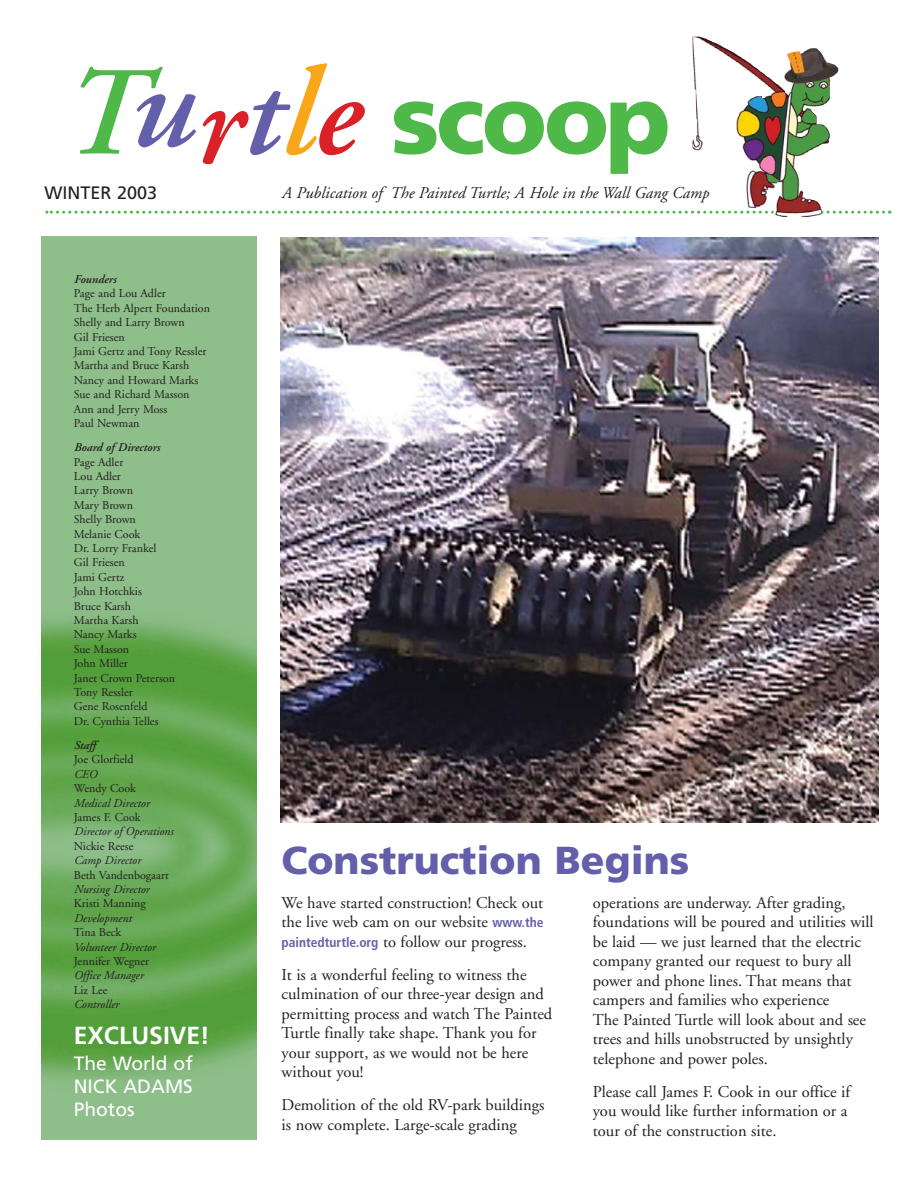
<style>
.page{position:relative;width:918px;height:1188px;background:#fff}
.page>*{position:absolute;margin:0;border:0;box-sizing:border-box;transform-origin:0 0}
.t1{font:900 97.5px "Frutiger";letter-spacing:-.035em;color:#4eb848}
.t2{font:900 39px "Frutiger";color:#635faa}
.t3{font:700 24.75px "Frutiger";color:#fff}
.t4{font:19.2px/23.1px "Frutiger";color:#fff;text-align:justify}
.t5{font:18px "Frutiger";color:#231f20}
.t6{font:16.5px/19.5px "Adobe Garamond";color:#231f20}
.t7{font:italic 16.5px "Adobe Garamond";color:#231f20}
.t8{font:12px/14.4px "Adobe Garamond";color:#231f20}
.t9{font:italic 12px "Adobe Garamond";color:#231f20}
.t10{font:italic 600 12px "Adobe Garamond";color:#231f20}
.s1{font-family:"Adobe Garamond";font-weight:600;font-style:italic;font-size:126px}
.s2{font-family:"Adobe Garamond";font-weight:600;font-style:italic;font-size:126px;color:#635faa}
.s3{font-family:"Adobe Garamond";font-weight:600;font-style:italic;font-size:126px;color:#da2128}
.s4{font-family:"Adobe Garamond";font-weight:600;font-style:italic;font-size:126px;color:#faa61a}
.s5{font-family:"Frutiger";font-weight:700;font-stretch:condensed;font-size:13.5px;color:#635faa}
</style>
<div class="page">
<img style="left:42px;top:236px;width:214px;height:903px">
<img style="left:280px;top:237px;width:599px;height:585px">
<svg style="left:45px;top:211px;width:846px;height:3px"></svg>
<img style="left:692px;top:37px;width:146px;height:180px">
<h1 class="t1" style="left:58px;top:80px;width:614px"><span class="s1">T</span><span class="s2">u</span><span class="s3">r</span><span class="s2">t</span><span class="s4">l</span><span class="s3">e</span> scoop</h1>
<p class="t5" style="left:45px;top:186px;width:114px">WINTER 2003</p>
<p class="t7" style="left:282px;top:186px;width:429px">A Publication of The Painted Turtle; A Hole in the Wall Gang Camp</p>
<p class="t10" style="left:74px;top:274px;width:44px">Founders</p>
<p class="t8" style="left:74px;top:288px;width:138px">Page and Lou Adler<br>The Herb Alpert Foundation<br>Shelly and Larry Brown<br>Gil Friesen<br>Jami Gertz and Tony Ressler<br>Martha and Bruce Karsh<br>Nancy and Howard Marks<br>Sue and Richard Masson<br>Ann and Jerry Moss<br>Paul Newman</p>
<p class="t10" style="left:74px;top:443px;width:88px">Board of Directors</p>
<p class="t8" style="left:74px;top:456px;width:103px">Page Adler<br>Lou Adler<br>Larry Brown<br>Mary Brown<br>Shelly Brown<br>Melanie Cook<br>Dr. Lorry Frankel<br>Gil Friesen<br>Jami Gertz<br>John Hotchkis<br>Bruce Karsh<br>Martha Karsh<br>Nancy Marks<br>Sue Masson<br>John Miller<br>Janet Crown Peterson<br>Tony Ressler<br>Gene Rosenfeld<br>Dr. Cynthia Telles</p>
<p class="t10" style="left:74px;top:740px;width:23px">Staff</p>
<p class="t8" style="left:74px;top:753px;width:61px">Joe Glorfield</p>
<p class="t9" style="left:74px;top:769px;width:25px">CEO</p>
<p class="t8" style="left:74px;top:782px;width:64px">Wendy Cook</p>
<p class="t9" style="left:74px;top:798px;width:77px">Medical Director</p>
<p class="t8" style="left:74px;top:811px;width:68px">James F. Cook</p>
<p class="t9" style="left:74px;top:827px;width:101px">Director of Operations</p>
<p class="t8" style="left:74px;top:840px;width:61px">Nickie Reese</p>
<p class="t9" style="left:74px;top:855px;width:69px">Camp Director</p>
<p class="t8" style="left:74px;top:869px;width:96px">Beth Vandenbogaart</p>
<p class="t9" style="left:74px;top:884px;width:77px">Nursing Director</p>
<p class="t8" style="left:74px;top:897px;width:74px">Kristi Manning</p>
<p class="t9" style="left:74px;top:913px;width:59px">Development</p>
<p class="t8" style="left:74px;top:926px;width:49px">Tina Beck</p>
<p class="t9" style="left:74px;top:942px;width:83px">Volunteer Director</p>
<p class="t8" style="left:74px;top:955px;width:77px">Jennifer Wegner</p>
<p class="t9" style="left:74px;top:971px;width:71px">Office Manager</p>
<p class="t8" style="left:74px;top:984px;width:35px">Liz Lee</p>
<p class="t9" style="left:74px;top:999px;width:47px">Controller</p>
<h3 class="t3" style="left:74px;top:1026px;width:138px">EXCLUSIVE!</h3>
<p class="t4" style="left:74px;top:1053px;width:121px">The World of NICK ADAMS Photos</p>
<h2 class="t2" style="left:282px;top:844px;width:409px">Construction Begins</h2>
<p class="t6" style="left:282px;top:894px;width:263px;text-align:justify">We have started construction! Check out the live web cam on our website <span class="s5">www.the paintedturtle.org</span> to follow our progress.</p>
<p class="t6" style="left:282px;top:966px;width:272px">It is a wonderful feeling to witness the culmination of our three-year design and permitting process and watch The Painted Turtle finally take shape. Thank you for your support, as we would not be here without you!</p>
<p class="t6" style="left:282px;top:1097px;width:264px">Demolition of the old RV-park buildings is now complete. Large-scale grading</p>
<p class="t6" style="left:593px;top:894px;width:282px">operations are underway. After grading, foundations will be poured and utilities will be laid — we just learned that the electric company granted our request to bury all power and phone lines. That means that campers and families who experience<br>The Painted Turtle will look about and see trees and hills unobstructed by unsightly telephone and power poles.</p>
<p class="t6" style="left:593px;top:1083px;width:259px">Please call James F. Cook in our office if you would like further information or a tour of the construction site.</p>
</div>
